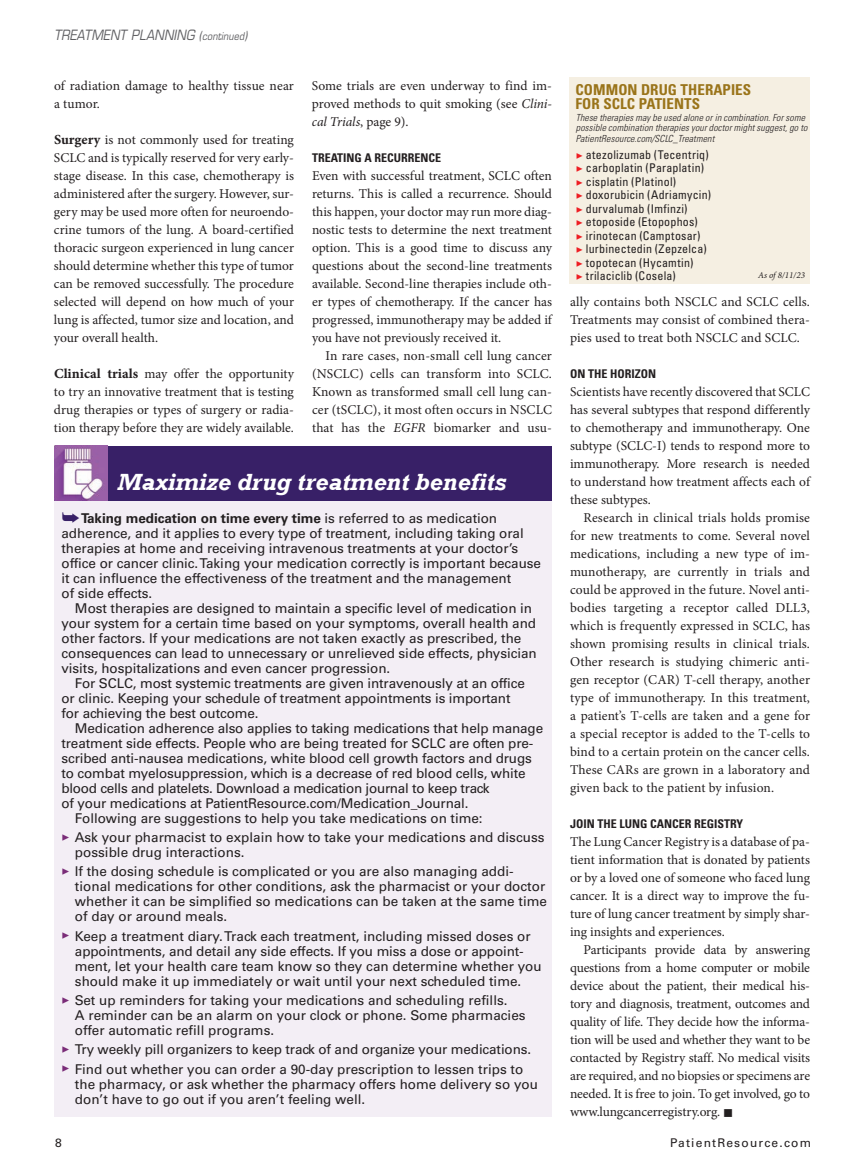
<style>
.page{position:relative;width:864px;height:1175px;background:#fff}
.page>*{position:absolute;margin:0;border:0;box-sizing:border-box;transform-origin:0 0}
.t1{font:italic 700 24px "Rockwell";color:#fff}
.t2{font:700 condensed 15px/13.5px "Univers LT Std";letter-spacing:.005em;color:#9a741a}
.t3{font:italic 13.8px "Eurostile LT Std";letter-spacing:.015em;color:#5f5f62;scale:.87 1}
.t4{font:13.5px/18px "Minion Pro";color:#231f20;text-align:justify}
.t5{font:13.5px/15px "Univers LT Std";letter-spacing:-.005em;color:#231f20}
.t6{font:condensed 12px/13.5px "Univers LT Std";letter-spacing:.02em;color:#231f20}
.t7{font:700 condensed 12px "Univers LT Std";color:#231f20}
.t8{font:12px "Univers LT Std";letter-spacing:.1em;color:#231f20}
.t9{font:italic 300 condensed 9.75px/10.5px "Univers LT Std";letter-spacing:.015em;color:#231f20}
.t10{font:italic 9px "Minion Pro";letter-spacing:-.005em;color:#231f20}
.s1{font-family:"Univers LT Std";font-stretch:condensed;font-size:12.15px}
.s2{font-size:10.35px}
.s3{font-family:"Minion Pro Bold Capt";font-size:13.8px}
.s4{font-style:italic}
.s5{font-weight:700}
.s6{font-family:"Minion Pro";color:#7a2c78}
.s7{font-family:"Minion Pro";font-stretch:normal;color:#ee1d23}
</style>
<div class="page">
<div style="left:54px;top:446px;width:498px;height:670px;background:#f3eef5"></div>
<div style="left:570px;top:77px;width:240px;height:207px;background:#f5efe2"></div>
<div style="left:96px;top:446px;width:456px;height:54px;background:#382067"></div>
<img style="left:54px;top:446px;width:53px;height:54px">
<p class="t3" style="left:54px;top:27px;width:224px">TREATMENT PLANNING <span class="s1">(</span><span class="s2">continued</span><span class="s1">)</span></p>
<p class="t4" style="left:54px;top:77px;width:241px">of radiation damage to healthy tissue near a tumor.</p>
<p class="t4" style="left:54px;top:131px;width:242px"><span class="s3">Surgery</span> is not commonly used for treating SCLC and is typically reserved for very early&shy;stage disease. In this case, chemotherapy is administered after the surgery. However, sur&shy;gery may be used more often for neuroendo&shy;crine tumors of the lung. A board-certified thoracic surgeon experienced in lung cancer should determine whether this type of tumor can be removed successfully. The procedure selected will depend on how much of your lung is affected, tumor size and location, and your overall health.</p>
<p class="t4" style="left:54px;top:365px;width:242px"><span class="s3">Clinical trials</span> may offer the opportunity to try an innovative treatment that is testing drug therapies or types of surgery or radia&shy;tion therapy before they are widely available.</p>
<p class="t4" style="left:312px;top:77px;width:242px">Some trials are even underway to find im&shy;proved methods to quit smoking (see <span class="s4">Clini&shy;cal Trials</span>, page 9).</p>
<p class="t7" style="left:312px;top:150px;width:131px">TREATING A RECURRENCE</p>
<p class="t4" style="left:312px;top:167px;width:242px">Even with successful treatment, SCLC often returns. This is called a recurrence. Should this happen, your doctor may run more diag&shy;nostic tests to determine the next treatment option. This is a good time to discuss any questions about the second-line treatments available. Second-line therapies include oth&shy;er types of chemotherapy. If the cancer has progressed, immunotherapy may be added if you have not previously received it.</p>
<p class="t4" style="left:312px;top:347px;width:242px;text-indent:14px">In rare cases, non-small cell lung cancer (NSCLC) cells can transform into SCLC.<br>Known as transformed small cell lung can&shy;cer (tSCLC), it most often occurs in NSCLC that has the <span class="s4">EGFR</span> biomarker and usu-</p>
<h1 class="t1" style="left:117px;top:468px;width:391px">Maximize drug treatment benefits</h1>
<p class="t5" style="left:61px;top:510px;width:481px;text-indent:20px"><span class="s5">Taking medication on time every time</span> is referred to as medication adherence, and it applies to every type of treatment, including taking oral therapies at home and receiving intravenous treatments at your doctor’s office or cancer clinic. Taking your medication correctly is important because it can influence the effectiveness of the treatment and the management<br>of side effects.</p>
<p class="t5" style="left:61px;top:600px;width:477px;text-indent:14px">Most therapies are designed to maintain a specific level of medication in your system for a certain time based on your symptoms, overall health and other factors. If your medications are not taken exactly as prescribed, the consequences can lead to unnecessary or unrelieved side effects, physician visits, hospitalizations and even cancer progression.</p>
<p class="t5" style="left:61px;top:675px;width:465px;text-indent:14px">For SCLC, most systemic treatments are given intravenously at an office or clinic. Keeping your schedule of treatment appointments is important for achieving the best outcome.</p>
<p class="t5" style="left:75px;top:720px;width:470px">Medication adherence also applies to taking medications that help manage</p>
<p class="t5" style="left:61px;top:735px;width:473px">treatment side effects. People who are being treated for SCLC are often pre-</p>
<p class="t5" style="left:61px;top:750px;width:472px">scribed anti-nausea medications, white blood cell growth factors and drugs</p>
<p class="t5" style="left:61px;top:765px;width:466px">to combat myelosuppression, which is a decrease of red blood cells, white</p>
<p class="t5" style="left:61px;top:780px;width:430px">blood cells and platelets. Download a medication journal to keep track</p>
<p class="t5" style="left:61px;top:795px;width:409px">of your medications at PatientResource.com/Medication_Journal.</p>
<p class="t5" style="left:75px;top:810px;width:409px">Following are suggestions to help you take medications on time:</p>
<p class="t5" style="left:75px;top:830px;width:471px;text-indent:-14px"><span class="s6">▶</span> Ask your pharmacist to explain how to take your medications and discuss possible drug interactions.</p>
<p class="t5" style="left:75px;top:864px;width:474px;text-indent:-14px"><span class="s6">▶</span> If the dosing schedule is complicated or you are also managing addi&shy;tional medications for other conditions, ask the pharmacist or your doctor whether it can be simplified so medications can be taken at the same time of day or around meals.</p>
<p class="t5" style="left:75px;top:928px;width:468px;text-indent:-14px"><span class="s6">▶</span> Keep a treatment diary. Track each treatment, including missed doses or appointments, and detail any side effects. If you miss a dose or appoint&shy;ment, let your health care team know so they can determine whether you should make it up immediately or wait until your next scheduled time.</p>
<p class="t5" style="left:75px;top:992px;width:452px;text-indent:-14px"><span class="s6">▶</span> Set up reminders for taking your medications and scheduling refills.<br>A reminder can be an alarm on your clock or phone. Some pharmacies offer automatic refill programs.</p>
<p class="t5" style="left:61px;top:1040px;width:471px;line-height:19.2px"><span class="s6">▶</span> Try weekly pill organizers to keep track of and organize your medications. <span class="s6">▶</span> Find out whether you can order a 90-day prescription to lessen trips to</p>
<p class="t5" style="left:75px;top:1076px;width:465px">the pharmacy, or ask whether the pharmacy offers home delivery so you don’t have to go out if you aren’t feeling well.</p>
<p class="t2" style="left:576px;top:83px;width:177px">COMMON DRUG THERAPIES<br>FOR SCLC PATIENTS</p>
<p class="t9" style="left:576px;top:112px;width:233px">These therapies may be used alone or in combination. For some possible combination therapies your doctor might suggest, go to<br>PatientResource.com/SCLC_Treatment</p>
<p class="t6" style="left:576px;top:148px;width:137px"><span class="s7">▶</span> atezolizumab (Tecentriq) <span class="s7">▶</span> carboplatin (Paraplatin) <span class="s7">▶</span> cisplatin (Platinol)<br><span class="s7">▶</span> doxorubicin (Adriamycin) <span class="s7">▶</span> durvalumab (Imfinzi)<br><span class="s7">▶</span> etoposide (Etopophos)<br><span class="s7">▶</span> irinotecan (Camptosar)<br><span class="s7">▶</span> lurbinectedin (Zepzelca) <span class="s7">▶</span> topotecan (Hycamtin)<br><span class="s7">▶</span> trilaciclib (Cosela)</p>
<p class="t10" style="left:758px;top:269px;width:48px">As of 8/11/23</p>
<p class="t4" style="left:570px;top:293px;width:242px">ally contains both NSCLC and SCLC cells.<br>Treatments may consist of combined thera&shy;pies used to treat both NSCLC and SCLC.</p>
<p class="t7" style="left:570px;top:366px;width:88px">ON THE HORIZON</p>
<p class="t4" style="left:570px;top:383px;width:242px">Scientists have recently discovered that SCLC has several subtypes that respond differently to chemotherapy and immunotherapy. One subtype (SCLC-I) tends to respond more to immunotherapy. More research is needed to understand how treatment affects each of these subtypes.</p>
<p class="t4" style="left:570px;top:509px;width:242px;text-indent:14px">Research in clinical trials holds promise for new treatments to come. Several novel medications, including a new type of im&shy;munotherapy, are currently in trials and could be approved in the future. Novel anti&shy;bodies targeting a receptor called DLL3, which is frequently expressed in SCLC, has shown promising results in clinical trials.<br>Other research is studying chimeric anti&shy;gen receptor (CAR) T-cell therapy, another type of immunotherapy. In this treatment, a patient’s T-cells are taken and a gene for a special receptor is added to the T-cells to bind to a certain protein on the cancer cells.<br>These CARs are grown in a laboratory and given back to the patient by infusion.</p>
<p class="t7" style="left:570px;top:816px;width:175px">JOIN THE LUNG CANCER REGISTRY</p>
<p class="t4" style="left:570px;top:833px;width:242px">The Lung Cancer Registry is a database of pa&shy;tient information that is donated by patients or by a loved one of someone who faced lung cancer. It is a direct way to improve the fu&shy;ture of lung cancer treatment by simply shar&shy;ing insights and experiences.</p>
<p class="t4" style="left:570px;top:941px;width:242px;text-indent:14px">Participants provide data by answering questions from a home computer or mobile device about the patient, their medical his&shy;tory and diagnosis, treatment, outcomes and quality of life. They decide how the informa&shy;tion will be used and whether they want to be contacted by Registry staff. No medical visits are required, and no biopsies or specimens are needed. It is free to join. To get involved, go to www.lungcancerregistry.org. ■</p>
<p class="t8" style="left:55px;top:1135px;width:8px">8</p>
<p class="t8" style="left:670px;top:1135px;width:143px">PatientResource.com</p>
</div>
